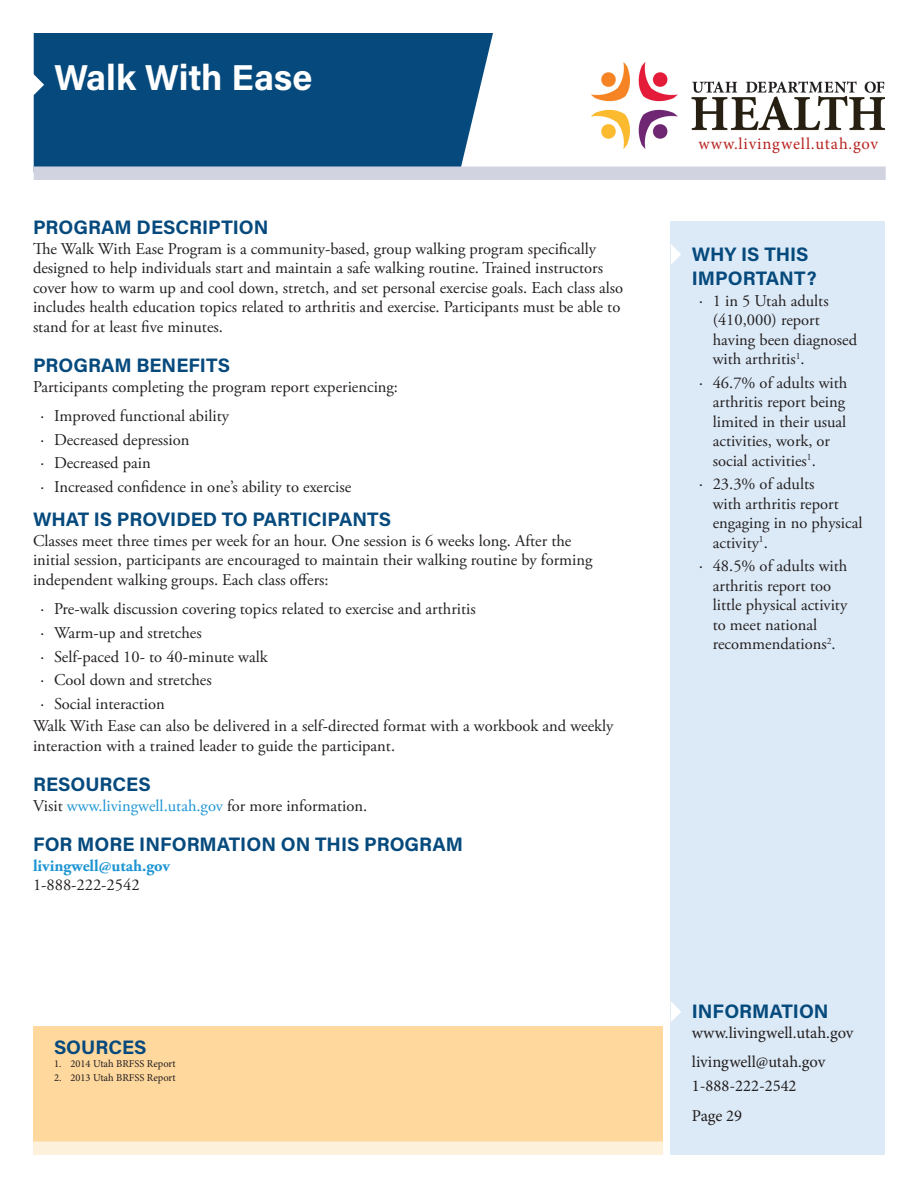
<style>
.page{position:relative;width:918px;height:1188px;background:#fff}
.page>*{position:absolute;margin:0;border:0;box-sizing:border-box;transform-origin:0 0}
.sectHdrLt{font:700 36px "Acumin Pro";color:#fff}
.paraHeader{font:700 19.5px/24px "Acumin Pro";color:#064a7d}
.bodyTxt{font:16.5px/19.5px "Adobe Garamond Pro";color:#231f20}
.t1{font:16.5px/28.5px "Minion Pro";color:#231f20}
.bodyTxt-2{font:700 16.5px/19.5px "Adobe Garamond Pro";color:#1d95d3}
.t2{font:16.5px "Minion Pro";letter-spacing:.05em;color:#b72421}
.t3{font:10.5px "Minion Pro";color:#231f20}
.s1{font-family:"Minion Pro"}
.s2{color:#1d95d3}
.s3{font-weight:400;color:#231f20}
</style>
<div class="page">
<div style="left:34px;top:33px;width:459px;height:133px;background:#064a7d"></div>
<svg style="left:33px;top:73px;width:11px;height:24px"></svg>
<div style="left:33px;top:1026px;width:630px;height:129px;background:#fed89d"></div>
<div style="left:34px;top:166px;width:852px;height:14px;background:#d2d3e1"></div>
<div style="left:33px;top:1142px;width:630px;height:13px;background:#fef1db"></div>
<div style="left:671px;top:221px;width:214px;height:934px;background:#dceaf7"></div>
<svg style="left:671px;top:244px;width:10px;height:20px"></svg>
<svg style="left:671px;top:1002px;width:10px;height:20px"></svg>
<img style="left:592px;top:62px;width:293px;height:87px">
<p class="sectHdrLt" style="left:54px;top:52px;width:260px">Walk With Ease</p>
<p class="paraHeader" style="left:33px;top:214px;width:237px">PROGRAM DESCRIPTION</p>
<p class="bodyTxt" style="left:33px;top:239px;width:592px">The Walk With Ease Program is a community-based, group walking program specifically designed to help individuals start and maintain a safe walking routine. Trained instructors cover how to warm up and cool down, stretch, and set personal exercise goals. Each class also includes health education topics related to arthritis and exercise. Participants must be able to stand for at least five minutes.</p>
<p class="paraHeader" style="left:33px;top:352px;width:199px">PROGRAM BENEFITS</p>
<p class="bodyTxt" style="left:33px;top:377px;width:367px">Participants completing the program report experiencing:</p>
<p class="bodyTxt" style="left:40px;top:407px;width:190px"><span class="s1">·</span> Improved functional ability</p>
<p class="bodyTxt" style="left:40px;top:430px;width:151px"><span class="s1">·</span> Decreased depression</p>
<p class="bodyTxt" style="left:40px;top:454px;width:112px"><span class="s1">·</span> Decreased pain</p>
<p class="bodyTxt" style="left:40px;top:478px;width:312px"><span class="s1">·</span> Increased confidence in one’s ability to exercise</p>
<p class="paraHeader" style="left:33px;top:507px;width:360px">WHAT IS PROVIDED TO PARTICIPANTS</p>
<p class="bodyTxt" style="left:33px;top:532px;width:561px">Classes meet three times per week for an hour. One session is 6 weeks long. After the initial session, participants are encouraged to maintain their walking routine by forming independent walking groups. Each class offers:</p>
<p class="bodyTxt" style="left:40px;top:600px;width:437px"><span class="s1">·</span> Pre-walk discussion covering topics related to exercise and arthritis</p>
<p class="bodyTxt" style="left:40px;top:624px;width:163px"><span class="s1">·</span> Warm-up and stretches</p>
<p class="bodyTxt" style="left:40px;top:647px;width:229px"><span class="s1">·</span> Self-paced 10- to 40-minute walk</p>
<p class="bodyTxt" style="left:40px;top:671px;width:173px"><span class="s1">·</span> Cool down and stretches</p>
<p class="bodyTxt" style="left:40px;top:694px;width:126px"><span class="s1">·</span> Social interaction</p>
<p class="bodyTxt" style="left:33px;top:717px;width:582px">Walk With Ease can also be delivered in a self-directed format with a workbook and weekly interaction with a trained leader to guide the participant.</p>
<p class="paraHeader" style="left:33px;top:772px;width:119px">RESOURCES</p>
<p class="bodyTxt" style="left:33px;top:796px;width:336px">Visit <span class="s2">www.livingwell.utah.gov</span> for more information.</p>
<p class="paraHeader" style="left:33px;top:832px;width:432px">FOR MORE INFORMATION ON THIS PROGRAM</p>
<p class="bodyTxt-2" style="left:33px;top:856px;width:139px">livingwell@utah.gov<br><span class="s3">1-888-222-2542</span></p>
<p class="paraHeader" style="left:54px;top:1034px;width:94px">SOURCES</p>
<p class="t3" style="left:54px;top:1056px;width:123px">1. 2014 Utah BRFSS Report</p>
<p class="t3" style="left:54px;top:1071px;width:123px">2. 2013 Utah BRFSS Report</p>
<p class="t2" style="left:698px;top:133px;width:181px">www.livingwell.utah.gov</p>
<p class="paraHeader" style="left:692px;top:241px;width:126px">WHY IS THIS<br>IMPORTANT?</p>
<p class="bodyTxt" style="left:713px;top:291px;width:146px;text-indent:-14px"><span class="s1">·</span> 1 in 5 Utah adults (410,000) report having been diagnosed with arthritis<sup>1</sup>.</p>
<p class="bodyTxt" style="left:713px;top:373px;width:136px;text-indent:-14px"><span class="s1">·</span> 46.7% of adults with arthritis report being limited in their usual activities, work, or social activities<sup>1</sup>.</p>
<p class="bodyTxt" style="left:713px;top:475px;width:151px;text-indent:-14px"><span class="s1">·</span> 23.3% of adults<br>with arthritis report engaging in no physical activity<sup>1</sup>.</p>
<p class="bodyTxt" style="left:713px;top:557px;width:136px;text-indent:-14px"><span class="s1">·</span> 48.5% of adults with arthritis report too little physical activity to meet national recommendations<sup>2</sup>.</p>
<p class="paraHeader" style="left:692px;top:999px;width:138px">INFORMATION</p>
<p class="t1" style="left:692px;top:1019px;width:163px">www.livingwell.utah.gov livingwell@utah.gov</p>
<p class="t1" style="left:692px;top:1071px;width:106px;line-height:30px">1-888-222-2542<br>Page 29</p>
</div>
